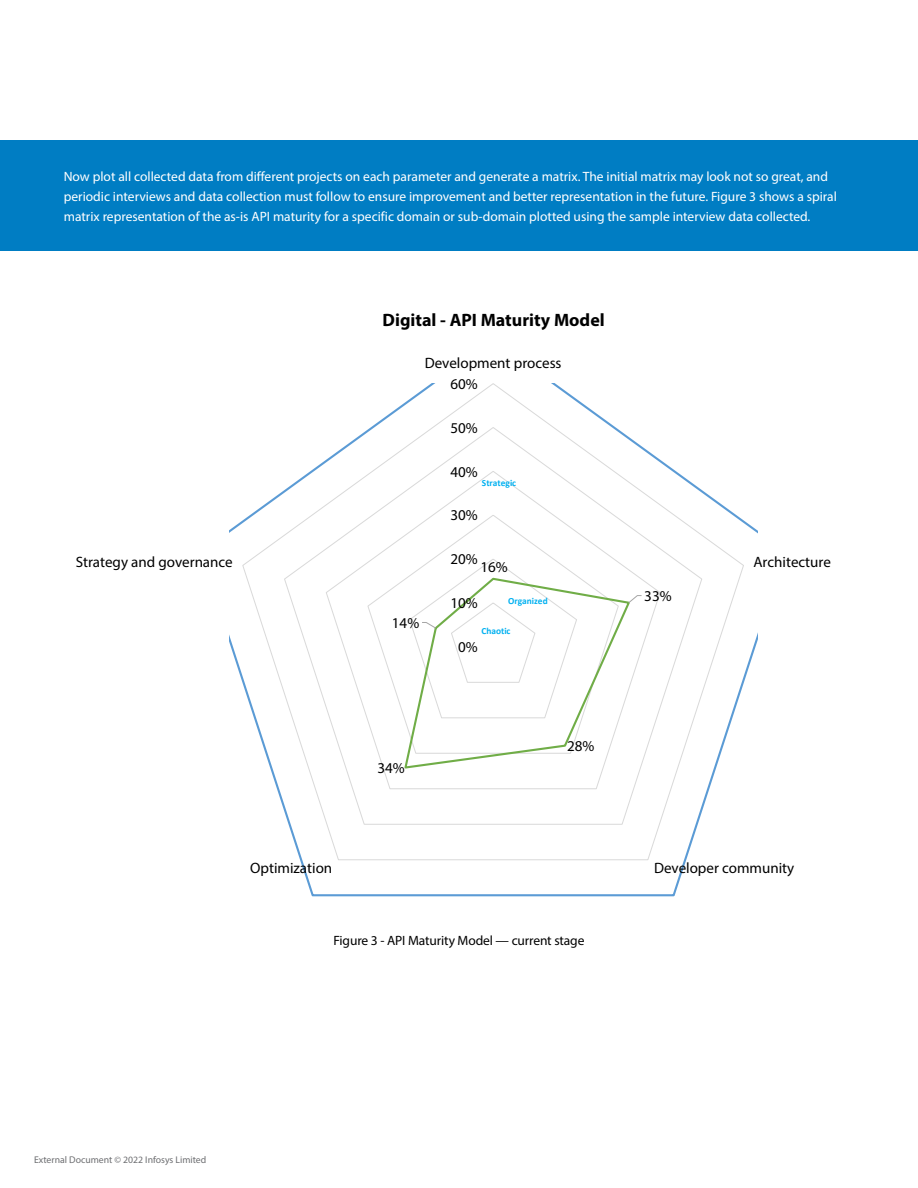
<style>
.page{position:relative;width:918px;height:1188px;background:#fff}
.page>*{position:absolute;margin:0;border:0;box-sizing:border-box;transform-origin:0 0}
.t1{font:700 18px "Myriad Pro";color:#000}
.t2{font:15px "Myriad Pro";color:#000}
.t3{font:13.5px/20.2px "Myriad Pro";color:#fff}
.t4{font:13.5px "Myriad Pro";letter-spacing:-.01em;color:#000}
.t5{font:9.75px "Myriad Pro";color:#6d6e71}
.t6{font:700 9.45px "Calibri";color:#00b0f0}
</style>
<div class="page">
<div style="left:0;top:140px;width:918px;height:111px;background:#007dc3"></div>
<svg style="left:230px;top:384px;width:527px;height:513px"></svg>
<svg style="left:628px;top:595px;width:14px;height:9px"></svg>
<svg style="left:409px;top:558px;width:168px;height:161px"></svg>
<p class="t3" style="left:64px;top:166px;width:775px">Now plot all collected data from different projects on each parameter and generate a matrix. The initial matrix may look not so great, and periodic interviews and data collection must follow to ensure improvement and better representation in the future. Figure 3 shows a spiral matrix representation of the as-is API maturity for a specific domain or sub-domain plotted using the sample interview data collected.</p>
<h1 class="t1" style="left:383px;top:308px;width:224px">Digital - API Maturity Model</h1>
<p class="t2" style="left:425px;top:353px;width:138px">Development process</p>
<p class="t2" style="left:450px;top:375px;width:29px">60%</p>
<p class="t2" style="left:450px;top:418px;width:29px">50%</p>
<p class="t2" style="left:450px;top:462px;width:29px">40%</p>
<p class="t6" style="left:482px;top:476px;width:36px">Strategic</p>
<p class="t2" style="left:76px;top:552px;width:159px">Strategy and governance</p>
<p class="t2" style="left:392px;top:613px;width:29px">14%</p>
<p class="t2" style="left:450px;top:506px;width:29px">30%</p>
<p class="t2" style="left:450px;top:550px;width:29px">20%</p>
<p class="t2" style="left:480px;top:558px;width:29px">16%</p>
<p class="t2" style="left:450px;top:594px;width:29px">10%</p>
<p class="t6" style="left:508px;top:594px;width:41px">Organized</p>
<p class="t6" style="left:482px;top:624px;width:31px">Chaotic</p>
<p class="t2" style="left:458px;top:638px;width:21px">0%</p>
<p class="t2" style="left:377px;top:759px;width:29px">34%</p>
<p class="t2" style="left:567px;top:737px;width:29px">28%</p>
<p class="t2" style="left:644px;top:587px;width:29px">33%</p>
<p class="t2" style="left:753px;top:552px;width:79px">Architecture</p>
<p class="t2" style="left:250px;top:858px;width:84px">Optimization</p>
<p class="t2" style="left:654px;top:858px;width:142px">Developer community</p>
<p class="t4" style="left:334px;top:932px;width:252px">Figure 3 - API Maturity Model — current stage</p>
<p class="t5" style="left:34px;top:1154px;width:174px">External Document © 2022 Infosys Limited</p>
</div>
